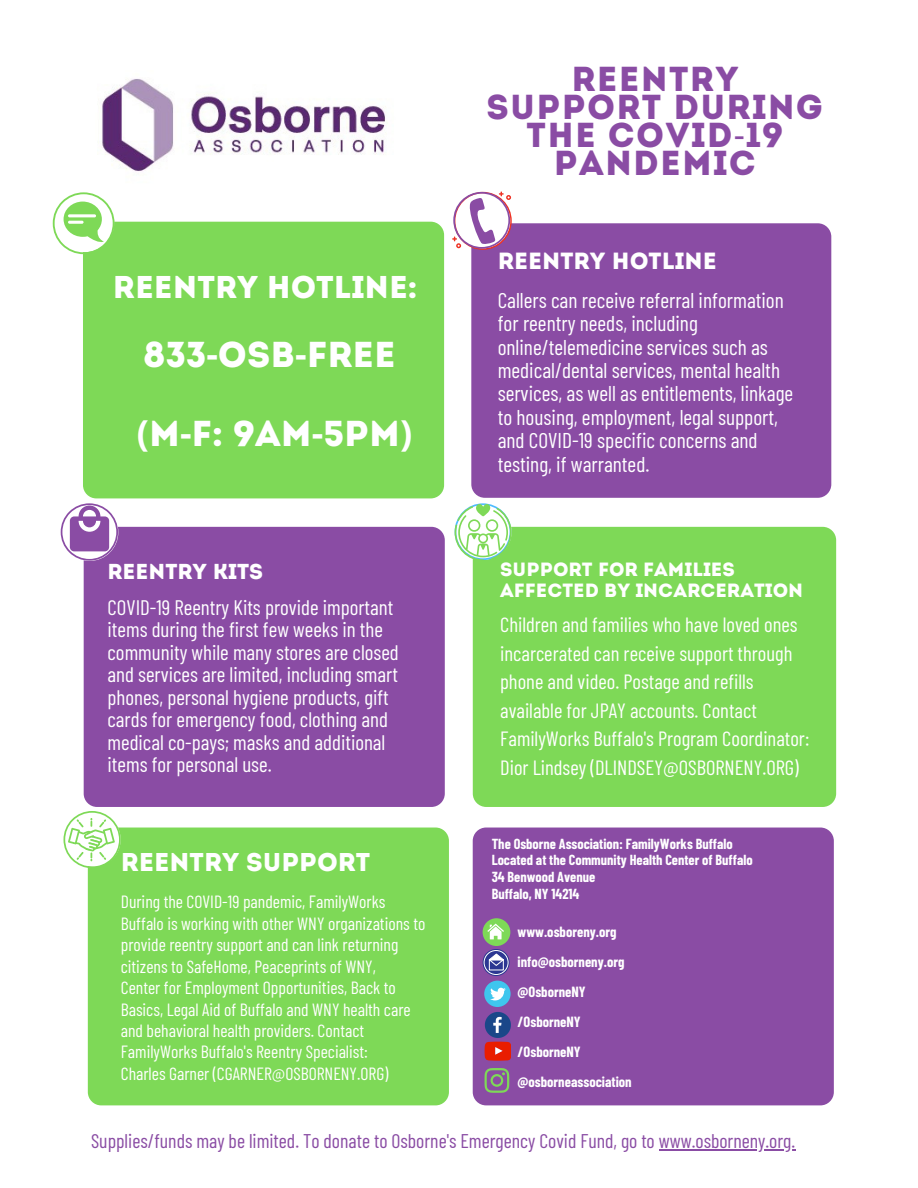
<style>
.page{position:relative;width:918px;height:1188px;background:#fff}
.page>*{position:absolute;margin:0;border:0;box-sizing:border-box;transform-origin:0 0}
.t1{font:36px/79.2px "Intro";color:#fff}
.t2{font:34.65px/28.2px "Intro";letter-spacing:.035em;color:#8a4ca4;text-align:center}
.t3{font:31.5px "Intro";color:#fff}
.t4{font:25.65px "Intro";color:#fff}
.t5{font:23.4px "Intro";color:#fff}
.t6{font:21.6px "Intro";color:#fff}
.t7{font:21.45px/23.4px "Barlow Condensed";color:#fff}
.t8{font:21px/22.5px "Barlow Condensed";color:#fff}
.t9{font:20.7px/28.5px "Barlow Condensed";color:#fff}
.t10{font:19.8px "Barlow Condensed";color:#8a4ca4}
.t11{font:19.2px/20.4px "Intro";color:#fff}
.t12{font:17.7px/21.5px "Barlow Condensed";color:#fff}
.t13{font:700 14.4px/30px "Barlow Condensed";color:#fff}
.t14{font:700 14.25px/17px "Barlow Condensed";color:#fff}
.s1{font-family:"Noto Sans";font-weight:700}
.s2{font-family:"Noto Sans"}
</style>
<div class="page">
<div style="left:471px;top:223px;width:360px;height:275px;background:#8a4ca4;border-radius:14px"></div>
<div style="left:88px;top:828px;width:361px;height:277px;background:#7ed957;border-radius:13px"></div>
<div style="left:83px;top:222px;width:361px;height:276px;background:#7ed957;border-radius:13px"></div>
<div style="left:84px;top:527px;width:361px;height:280px;background:#8a4ca4;border-radius:13px"></div>
<div style="left:473px;top:527px;width:363px;height:280px;background:#7ed957;border-radius:13px"></div>
<div style="left:473px;top:828px;width:361px;height:277px;background:#8a4ca4;border-radius:13px"></div>
<svg style="left:61px;top:503px;width:57px;height:58px"></svg>
<svg style="left:63px;top:811px;width:58px;height:57px"></svg>
<svg style="left:455px;top:503px;width:57px;height:58px"></svg>
<svg style="left:53px;top:192px;width:62px;height:62px"></svg>
<hr style="left:68px;top:214px;width:28px;height:3px;background:#fff;border-radius:2px">
<hr style="left:68px;top:221px;width:16px;height:3px;background:#fff;border-radius:2px">
<div style="left:483px;top:918px;width:27px;height:28px;background:#7ed957;border-radius:50%"></div>
<svg style="left:487px;top:924px;width:17px;height:15px"></svg>
<svg style="left:483px;top:949px;width:27px;height:27px"></svg>
<div style="left:484px;top:950px;width:24px;height:25px;border:1px solid #fff;border-radius:50%"></div>
<div style="left:489px;top:959px;width:15px;height:11px;border:1px solid #fff"></div>
<svg style="left:488px;top:953px;width:17px;height:13px"></svg>
<div style="left:484px;top:981px;width:27px;height:26px;background:#3fc6ee;border-radius:50%"></div>
<svg style="left:490px;top:988px;width:16px;height:12px"></svg>
<svg style="left:485px;top:1012px;width:26px;height:49px"></svg>
<svg style="left:485px;top:1068px;width:24px;height:25px"></svg>
<svg style="left:453px;top:192px;width:58px;height:57px"></svg>
<img style="left:102px;top:78px;width:286px;height:94px">
<hr style="left:659px;top:1149px;width:136px;height:2px;background:#8a4ca4">
<h3 class="t3" style="left:113px;top:275px;width:306px">REENTRY HOTLINE:</h3>
<h1 class="t1" style="left:137px;top:318px;width:277px">833<span class="s1">-</span>OSB<span class="s1">-</span>FREE <span class="s1">(</span>M<span class="s1">-</span>F: 9AM<span class="s1">-</span>5PM<span class="s1">)</span></h1>
<p class="t6" style="left:108px;top:563px;width:157px">REENTRY KITS</p>
<p class="t8" style="left:108px;top:595px;width:293px">COVID-19 Reentry Kits provide important items during the first few weeks in the community while many stores are closed and services are limited, including smart phones, personal hygiene products, gift cards for emergency food, clothing and medical co-pays; masks and additional items for personal use.</p>
<h3 class="t4" style="left:121px;top:852px;width:251px">REENTRY SUPPORT</h3>
<p class="t12" style="left:121px;top:891px;width:306px">During the COVID-19 pandemic, FamilyWorks Buffalo is working with other WNY organizations to provide reentry support and can link returning citizens to SafeHome, Peaceprints of WNY,<br>Center for Employment Opportunities, Back to Basics, Legal Aid of Buffalo and WNY health care and behavioral health providers. Contact FamilyWorks Buffalo's Reentry Specialist:<br>Charles Garner (CGARNER@OSBORNENY.ORG)</p>
<h2 class="t2" style="left:487px;top:68px;width:338px">REENTRY<br>SUPPORT DURING<br>THE COVID<span class="s2">-</span>19<br>PANDEMIC</h2>
<h3 class="t5" style="left:498px;top:251px;width:221px">REENTRY HOTLINE</h3>
<p class="t7" style="left:498px;top:288px;width:297px">Callers can receive referral information for reentry needs, including online/telemedicine services such as medical/dental services, mental health services, as well as entitlements, linkage to housing, employment, legal support, and COVID-19 specific concerns and testing, if warranted.</p>
<p class="t11" style="left:500px;top:561px;width:305px">SUPPORT FOR FAMILIES<br>AFFECTED BY INCARCERATION</p>
<p class="t9" style="left:500px;top:609px;width:311px">Children and families who have loved ones incarcerated can receive support through phone and video. Postage and refills available for JPAY accounts. Contact FamilyWorks Buffalo's Program Coordinator:<br>Dior Lindsey (DLINDSEY@OSBORNENY.ORG)</p>
<p class="t14" style="left:492px;top:834px;width:263px">The Osborne Association: FamilyWorks Buffalo Located at the Community Health Center of Buffalo 34 Benwood Avenue<br>Buffalo, NY 14214</p>
<p class="t13" style="left:518px;top:916px;width:116px">www.osboreny.org info@osborneny.org @OsborneNY /OsborneNY /OsborneNY @osborneassociation</p>
<p class="t10" style="left:91px;top:1128px;width:706px">Supplies/funds may be limited. To donate to Osborne's Emergency Covid Fund, go to www.osborneny.org.</p>
</div>
